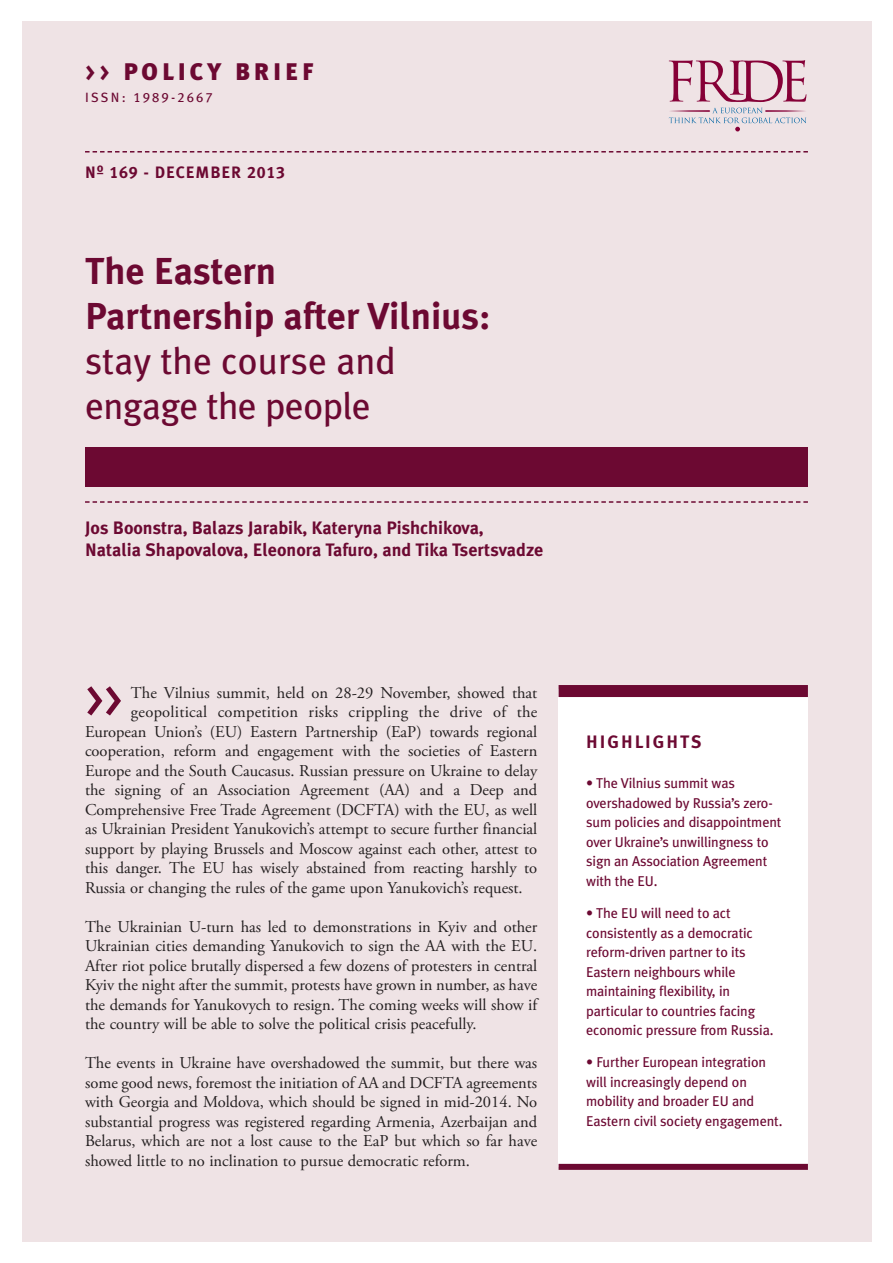
<style>
.page{position:relative;width:893px;height:1263px;background:#fff}
.page>*{position:absolute;margin:0;border:0;box-sizing:border-box;transform-origin:0 0}
.t1{font:54px "Meta Plus Book Caps";color:#6c0932}
.t2{font:700 37.5px/45px "Meta Plus";color:#6c0932}
.t3{font:37.5px/45px "Meta Plus";letter-spacing:-.01em;color:#6c0932}
.t4{font:900 24px "Meta Plus";letter-spacing:.165em;color:#6c0932}
.t5{font:700 18px/21.6px "Meta Plus";color:#6c0932}
.t6{font:700 18px "Meta Plus";letter-spacing:.11em;color:#6c0932}
.t7{font:16.5px/19.5px "Adobe Garamond Pro";color:#231f20;text-align:justify}
.t8{font:16.5px "Meta Plus Bold Caps";letter-spacing:.055em;color:#6c0932}
.t9{font:14.25px/19.5px "Meta Plus";letter-spacing:-.01em;color:#6c0932}
.t10{font:13.5px "Meta Plus Book Caps";letter-spacing:.16em;color:#6c0932}
.s1{font-family:"Meta Plus Bold Caps";font-weight:400}
</style>
<div class="page">
<div style="left:22px;top:22px;width:850px;height:1220px;background:#efe3e5"></div>
<svg style="left:85px;top:151px;width:723px;height:2px"></svg>
<div style="left:85px;top:447px;width:723px;height:39px;background:#6c0932"></div>
<svg style="left:85px;top:501px;width:723px;height:2px"></svg>
<div style="left:559px;top:690px;width:249px;height:477px;background:#fff"></div>
<div style="left:559px;top:685px;width:249px;height:12px;background:#6c0932"></div>
<div style="left:559px;top:1164px;width:249px;height:6px;background:#6c0932"></div>
<svg style="left:669px;top:60px;width:137px;height:71px"></svg>
<h3 class="t4" style="left:85px;top:57px;width:230px"><span class="s1">&gt;&gt;</span> POLICY BRIEF</h3>
<p class="t10" style="left:85px;top:90px;width:129px">ISSN: 1989-2667</p>
<p class="t8" style="left:85px;top:162px;width:201px">Nº 169 - DECEMBER 2013</p>
<h2 class="t2" style="left:85px;top:248px;width:407px">The Eastern<br>Partnership after Vilnius:</h2>
<h2 class="t3" style="left:85px;top:338px;width:312px">stay the course and engage the people</h2>
<p class="t5" style="left:85px;top:517px;width:460px">Jos Boonstra, Balazs Jarabik, Kateryna Pishchikova,<br>Natalia Shapovalova, Eleonora Tafuro, and Tika Tsertsvadze</p>
<h1 class="t1" style="left:85px;top:667px;width:39px">&gt;&gt;</h1>
<p class="t7" style="left:131px;top:684px;width:408px">The Vilnius summit, held on 28-29 November, showed that</p>
<p class="t7" style="left:131px;top:703px;width:408px">geopolitical competition risks crippling the drive of the</p>
<p class="t7" style="left:85px;top:723px;width:454px">European Union’s (EU) Eastern Partnership (EaP) towards regional</p>
<p class="t7" style="left:85px;top:742px;width:454px">cooperation, reform and engagement with the societies of Eastern</p>
<p class="t7" style="left:85px;top:762px;width:454px">Europe and the South Caucasus. Russian pressure on Ukraine to delay</p>
<p class="t7" style="left:85px;top:781px;width:454px">the signing of an Association Agreement (AA) and a Deep and</p>
<p class="t7" style="left:85px;top:801px;width:454px">Comprehensive Free Trade Agreement (DCFTA) with the EU, as well</p>
<p class="t7" style="left:85px;top:820px;width:454px">as Ukrainian President Yanukovich’s attempt to secure further financial</p>
<p class="t7" style="left:85px;top:840px;width:454px">support by playing Brussels and Moscow against each other, attest to</p>
<p class="t7" style="left:85px;top:859px;width:454px">this danger. The EU has wisely abstained from reacting harshly to</p>
<p class="t7" style="left:85px;top:879px;width:439px">Russia or changing the rules of the game upon Yanukovich’s request.</p>
<p class="t7" style="left:85px;top:918px;width:454px">The Ukrainian U-turn has led to demonstrations in Kyiv and other Ukrainian cities demanding Yanukovich to sign the AA with the EU.<br>After riot police brutally dispersed a few dozens of protesters in central Kyiv the night after the summit, protests have grown in number, as have the demands for Yanukovych to resign. The coming weeks will show if the country will be able to solve the political crisis peacefully.</p>
<p class="t7" style="left:85px;top:1054px;width:454px">The events in Ukraine have overshadowed the summit, but there was some good news, foremost the initiation of AA and DCFTA agreements with Georgia and Moldova, which should be signed in mid-2014. No substantial progress was registered regarding Armenia, Azerbaijan and Belarus, which are not a lost cause to the EaP but which so far have showed little to no inclination to pursue democratic reform.</p>
<p class="t6" style="left:586px;top:731px;width:117px">HIGHLIGHTS</p>
<p class="t9" style="left:586px;top:773px;width:197px">• The Vilnius summit was overshadowed by Russia’s zero&shy;sum policies and disappointment over Ukraine’s unwillingness to sign an Association Agreement with the EU.</p>
<p class="t9" style="left:586px;top:903px;width:189px">• The EU will need to act consistently as a democratic reform-driven partner to its<br>Eastern neighbours while maintaining flexibility, in particular to countries facing economic pressure from Russia.</p>
<p class="t9" style="left:586px;top:1052px;width:198px">• Further European integration will increasingly depend on mobility and broader EU and<br>Eastern civil society engagement.</p>
</div>
